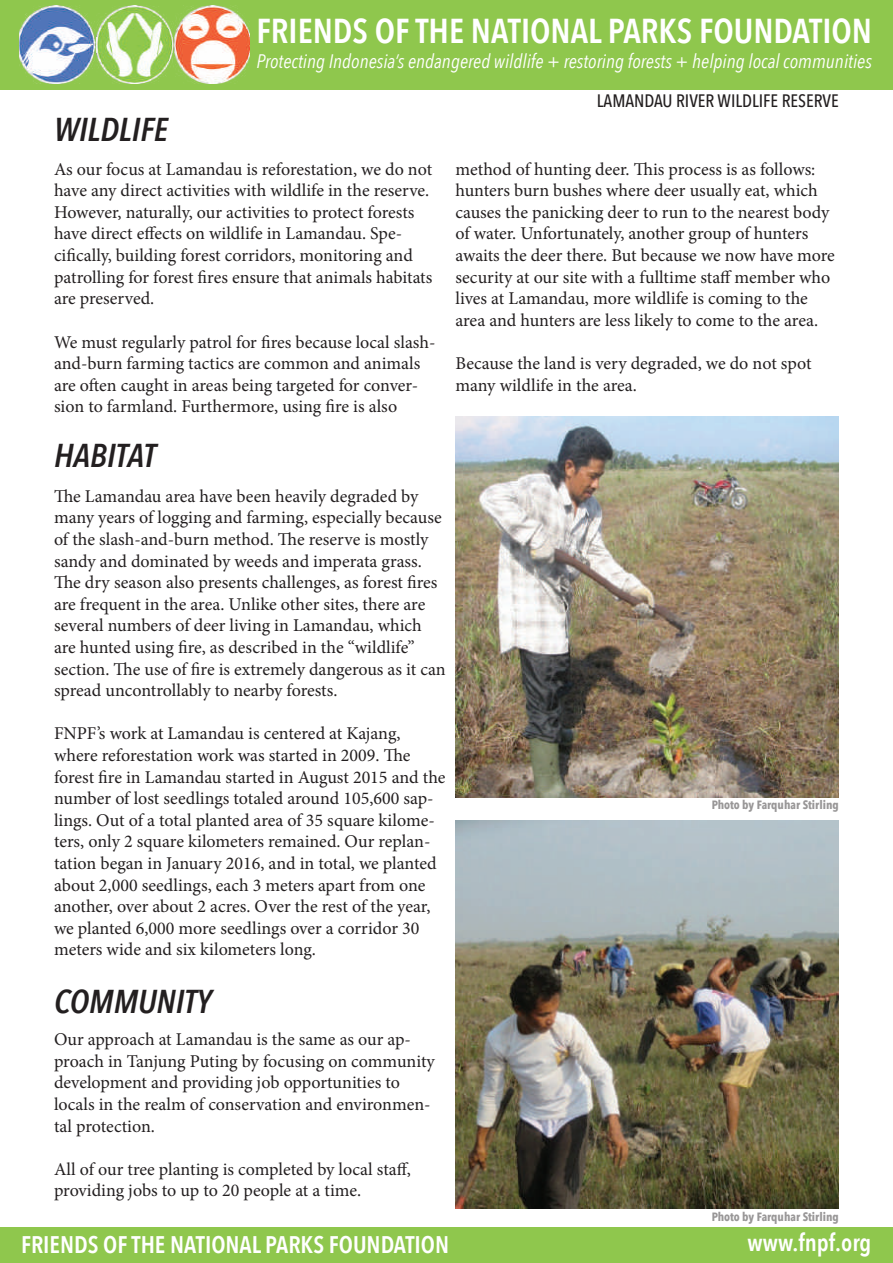
<style>
.page{position:relative;width:893px;height:1263px;background:#fff}
.page>*{position:absolute;margin:0;border:0;box-sizing:border-box;transform-origin:0 0}
.t1{font:600 34.5px "Avenir Next Condensed";color:#fff}
.t2{font:italic 600 33px "Avenir Next Condensed";color:#231f20}
.t3{font:600 24px "Avenir Next Condensed";color:#fff}
.t4{font:italic 19.5px "Avenir Next Condensed";color:#fff}
.t5{font:18px/21.6px "Minion Pro";letter-spacing:-.005em;color:#231f20}
.t6{font:500 18px "Avenir Next Condensed";color:#231f20}
.t7{font:700 12px "Avenir Next Condensed";color:#231f20}
</style>
<div class="page">
<div style="left:0;top:0;width:893px;height:89px;background:#8fc74d"></div>
<img style="left:20px;top:6px;width:229px;height:77px">
<div style="left:0;top:1227px;width:893px;height:36px;background:#8fc74d"></div>
<img style="left:455px;top:820px;width:384px;height:389px">
<img style="left:455px;top:416px;width:384px;height:381px">
<h1 class="t1" style="left:256px;top:2px;width:617px">FRIENDS OF THE NATIONAL PARKS FOUNDATION</h1>
<p class="t4" style="left:256px;top:49px;width:617px">Protecting Indonesia’s endangered wildlife + restoring forests + helping local communities</p>
<h2 class="t2" style="left:54px;top:109px;width:116px">WILDLIFE</h2>
<p class="t5" style="left:54px;top:158px;width:380px">As our focus at Lamandau is reforestation, we do not have any direct activities with wildlife in the reserve.<br>However, naturally, our activities to protect forests have direct effects on wildlife in Lamandau. Spe&shy;cifically, building forest corridors, monitoring and patrolling for forest fires ensure that animals habitats are preserved.</p>
<p class="t5" style="left:54px;top:331px;width:383px">We must regularly patrol for fires because local slash&shy;and-burn farming tactics are common and animals are often caught in areas being targeted for conver&shy;sion to farmland. Furthermore, using fire is also</p>
<p class="t6" style="left:597px;top:90px;width:244px">LAMANDAU RIVER WILDLIFE RESERVE</p>
<p class="t5" style="left:455px;top:158px;width:381px">method of hunting deer. This process is as follows: hunters burn bushes where deer usually eat, which causes the panicking deer to run to the nearest body of water. Unfortunately, another group of hunters awaits the deer there. But because we now have more security at our site with a fulltime staff member who lives at Lamandau, more wildlife is coming to the area and hunters are less likely to come to the area.</p>
<p class="t5" style="left:455px;top:353px;width:358px">Because the land is very degraded, we do not spot many wildlife in the area.</p>
<h2 class="t2" style="left:54px;top:435px;width:103px">HABITAT</h2>
<p class="t5" style="left:54px;top:485px;width:393px">The Lamandau area have been heavily degraded by many years of logging and farming, especially because of the slash-and-burn method. The reserve is mostly sandy and dominated by weeds and imperata grass.<br>The dry season also presents challenges, as forest fires are frequent in the area. Unlike other sites, there are several numbers of deer living in Lamandau, which are hunted using fire, as described in the “wildlife” section. The use of fire is extremely dangerous as it can spread uncontrollably to nearby forests.</p>
<p class="t5" style="left:54px;top:723px;width:393px">FNPF’s work at Lamandau is centered at Kajang, where reforestation work was started in 2009. The forest fire in Lamandau started in August 2015 and the number of lost seedlings totaled around 105,600 sap&shy;lings. Out of a total planted area of 35 square kilome&shy;ters, only 2 square kilometers remained. Our replan&shy;tation began in January 2016, and in total, we planted about 2,000 seedlings, each 3 meters apart from one another, over about 2 acres. Over the rest of the year, we planted 6,000 more seedlings over a corridor 30 meters wide and six kilometers long.</p>
<p class="t7" style="left:711px;top:797px;width:129px">Photo by Farquhar Stirling</p>
<h2 class="t2" style="left:54px;top:981px;width:159px">COMMUNITY</h2>
<p class="t5" style="left:54px;top:1029px;width:382px">Our approach at Lamandau is the same as our ap&shy;proach in Tanjung Puting by focusing on community development and providing job opportunities to locals in the realm of conservation and environmen&shy;tal protection.</p>
<p class="t5" style="left:54px;top:1158px;width:358px">All of our tree planting is completed by local staff, providing jobs to up to 20 people at a time.</p>
<p class="t7" style="left:711px;top:1209px;width:129px">Photo by Farquhar Stirling</p>
<h3 class="t3" style="left:21px;top:1224px;width:430px">FRIENDS OF THE NATIONAL PARKS FOUNDATION</h3>
<h3 class="t3" style="left:748px;top:1222px;width:125px">www.fnpf.org</h3>
</div>
